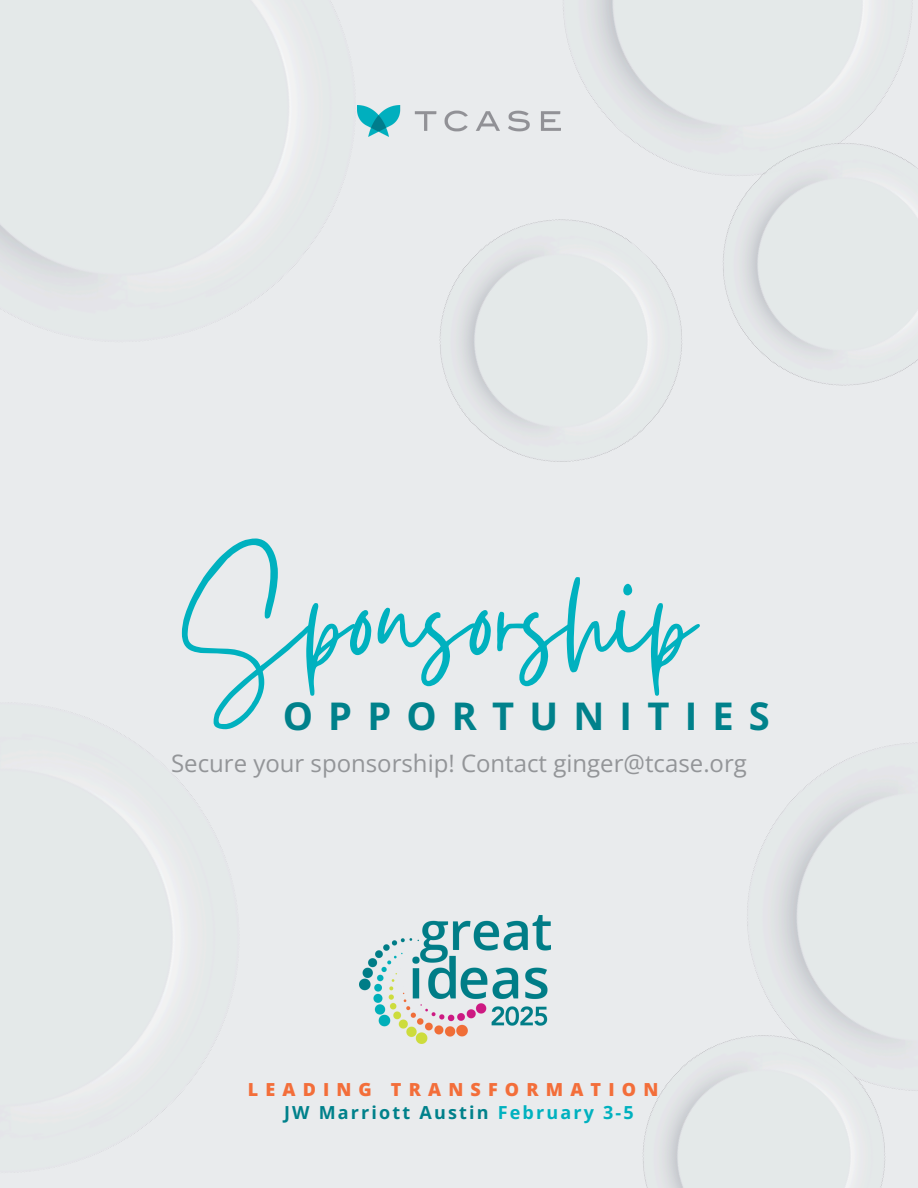
<style>
.page{position:relative;width:918px;height:1188px;background:#e9ebed}
.page>*{position:absolute;margin:0;border:0;box-sizing:border-box;transform-origin:0 0}
.t1{font:156.3px "Gistesy";color:#00b1bf}
.t2{font:700 38.1px "Open Sans";letter-spacing:.4em;color:#00818b}
.t3{font:24px "Open Sans";color:#939598}
.t4{font:700 18px "Open Sans";letter-spacing:.12em;color:#00818b}
.t5{font:800 18px "Open Sans";letter-spacing:.4em;color:#f36e3a}
.s1{color:#00b1bf}
</style>
<div class="page">
<img style="left:0;top:2px;width:346px;height:329px">
<img style="left:747px;top:742px;width:170px;height:238px">
<img style="left:563px;top:0;width:350px;height:160px">
<img style="left:439px;top:219px;width:226px;height:243px">
<img style="left:665px;top:88px;width:253px;height:314px">
<img style="left:642px;top:980px;width:276px;height:208px">
<img style="left:357px;top:105px;width:204px;height:32px">
<img style="left:360px;top:916px;width:190px;height:128px">
<h2 class="t1" style="left:182px;top:506px;width:514px">Sponsorship</h2>
<h3 class="t2" style="left:283px;top:690px;width:489px">OPPORTUNITIES</h3>
<p class="t3" style="left:171px;top:746px;width:577px">Secure your sponsorship! Contact ginger@tcase.org</p>
<h4 class="t5" style="left:248px;top:1076px;width:412px">LEADING TRANSFORMATION</h4>
<p class="t4" style="left:284px;top:1100px;width:351px">JW Marriott Austin <span class="s1">February 3-5</span></p>
</div>
